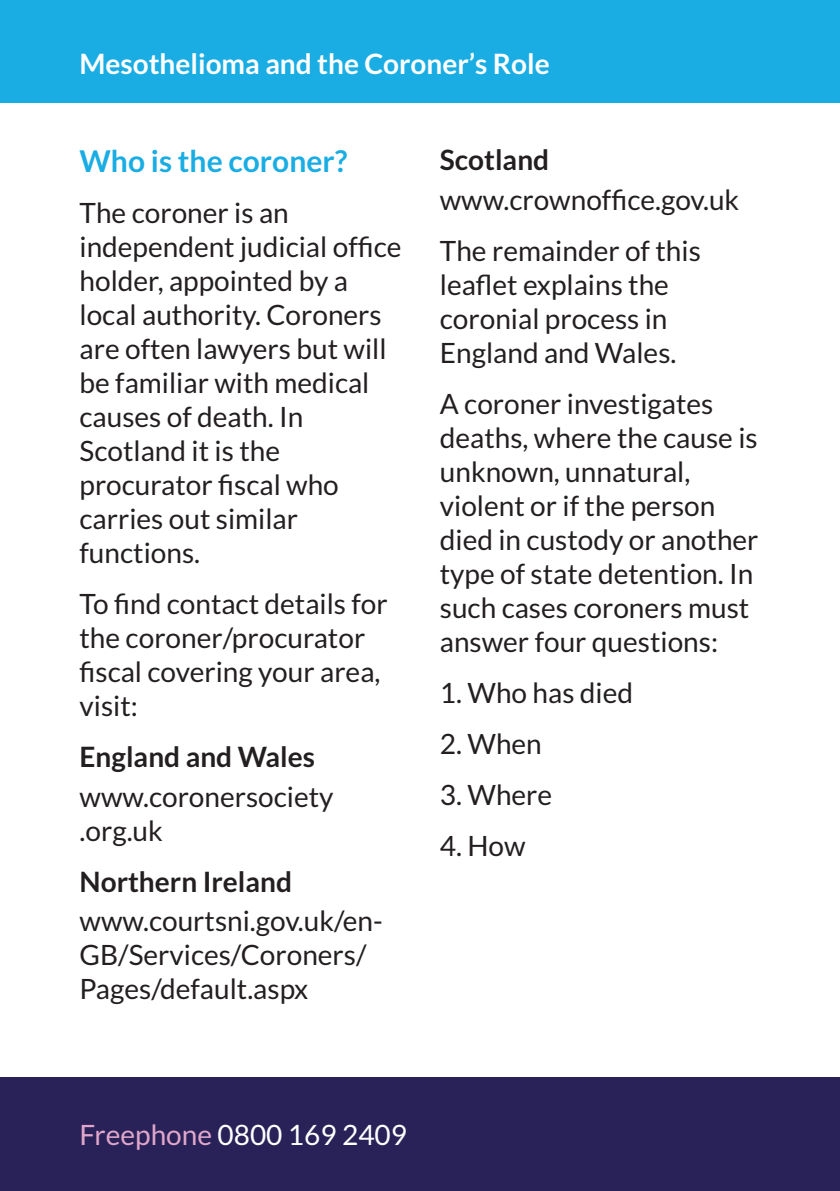
<style>
.page{position:relative;width:840px;height:1191px;background:#fff}
.page>*{position:absolute;margin:0;border:0;box-sizing:border-box;transform-origin:0 0}
.t1{font:700 30px "Lato";color:#1aade4}
.t2{font:28px/34px "Lato";color:#231f20}
.t3{font:700 28px "Lato";color:#231f20}
.t4{font:700 28px "Lato";color:#fff}
.t5{font:28px "Lato";color:#fff}
.s1{color:#e0a7cb}
</style>
<div class="page">
<div style="left:0;top:0;width:839px;height:102px;background:#1aade4"></div>
<div style="left:0;top:1077px;width:839px;height:114px;background:#292259"></div>
<hr style="left:839px;top:0;width:1px;height:102px;background:#1aade4">
<hr style="left:839px;top:1077px;width:1px;height:114px;background:#292259">
<p class="t4" style="left:79px;top:48px;width:471px">Mesothelioma and the Coroner’s Role</p>
<p class="t1" style="left:79px;top:150px;width:269px">Who is the coroner?</p>
<p class="t2" style="left:79px;top:198px;width:323px">The coroner is an independent judicial office holder, appointed by a local authority. Coroners are often lawyers but will be familiar with medical causes of death. In<br>Scotland it is the procurator fiscal who carries out similar functions.</p>
<p class="t2" style="left:79px;top:589px;width:310px">To find contact details for the coroner/procurator fiscal covering your area, visit:</p>
<p class="t3" style="left:79px;top:746px;width:237px">England and Wales</p>
<p class="t2" style="left:79px;top:782px;width:255px">www.coronersociety .org.uk</p>
<p class="t3" style="left:79px;top:871px;width:214px">Northern Ireland</p>
<p class="t2" style="left:79px;top:906px;width:305px">www.courtsni.gov.uk/en-<br>GB/Services/Coroners/<br>Pages/default.aspx</p>
<p class="t3" style="left:439px;top:150px;width:111px">Scotland</p>
<p class="t2" style="left:439px;top:176px;width:301px;line-height:51px">www.crownoffice.gov.uk<br>The remainder of this</p>
<p class="t2" style="left:439px;top:270px;width:238px">leaflet explains the coronial process in<br>England and Wales.</p>
<p class="t2" style="left:439px;top:389px;width:320px">A coroner investigates deaths, where the cause is unknown, unnatural, violent or if the person died in custody or another type of state detention. In such cases coroners must answer four questions:</p>
<p class="t2" style="left:439px;top:678px;width:195px">1. Who has died</p>
<p class="t2" style="left:439px;top:729px;width:103px">2. When</p>
<p class="t2" style="left:439px;top:780px;width:114px">3. Where</p>
<p class="t2" style="left:439px;top:831px;width:87px">4. How</p>
<p class="t5" style="left:79px;top:1125px;width:329px"><span class="s1">Freephone</span> 0800 169 2409</p>
</div>
